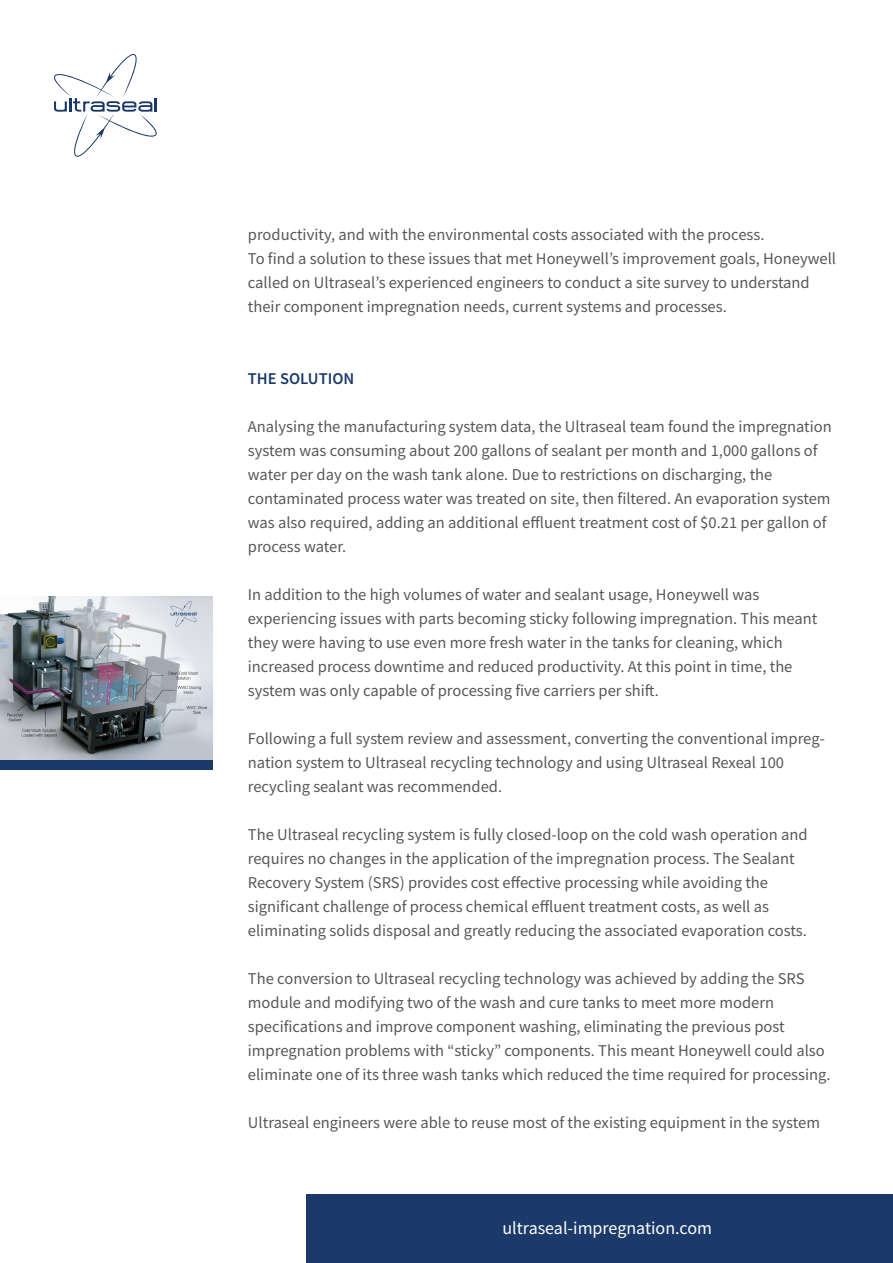
<style>
.page{position:relative;width:893px;height:1263px;background:#fff}
.page>*{position:absolute;margin:0;border:0;box-sizing:border-box;transform-origin:0 0}
.t1{font:18px "Source Sans Pro";color:#fff}
.t2{font:16.5px/24px "Source Sans Pro";color:#57585a}
.t3{font:600 16.5px "Source Sans Pro";color:#1b3a69}
</style>
<div class="page">
<img style="left:0;top:596px;width:213px;height:164px">
<svg style="left:54px;top:54px;width:103px;height:103px"></svg>
<div style="left:307px;top:1195px;width:586px;height:68px;background:#1b3a69"></div>
<div style="left:0;top:760px;width:213px;height:10px;background:#1b3a69"></div>
<p class="t2" style="left:248px;top:222px;width:518px">productivity, and with the environmental costs associated with the process.</p>
<p class="t2" style="left:248px;top:246px;width:590px">To find a solution to these issues that met Honeywell’s improvement goals, Honeywell called on Ultraseal’s experienced engineers to conduct a site survey to understand their component impregnation needs, current systems and processes.</p>
<p class="t3" style="left:248px;top:368px;width:108px">THE SOLUTION</p>
<p class="t2" style="left:248px;top:414px;width:585px">Analysing the manufacturing system data, the Ultraseal team found the impregnation system was consuming about 200 gallons of sealant per month and 1,000 gallons of water per day on the wash tank alone. Due to restrictions on discharging, the</p>
<p class="t2" style="left:248px;top:486px;width:584px">contaminated process water was treated on site, then filtered. An evaporation system was also required, adding an additional effluent treatment cost of $0.21 per gallon of process water.</p>
<p class="t2" style="left:248px;top:582px;width:513px">In addition to the high volumes of water and sealant usage, Honeywell was</p>
<p class="t2" style="left:248px;top:606px;width:571px">experiencing issues with parts becoming sticky following impregnation. This meant they were having to use even more fresh water in the tanks for cleaning, which</p>
<p class="t2" style="left:248px;top:654px;width:546px">increased process downtime and reduced productivity. At this point in time, the</p>
<p class="t2" style="left:248px;top:678px;width:413px">system was only capable of processing five carriers per shift.</p>
<p class="t2" style="left:248px;top:726px;width:578px">Following a full system review and assessment, converting the conventional impreg&shy;nation system to Ultraseal recycling technology and using Ultraseal Rexeal 100</p>
<p class="t2" style="left:248px;top:774px;width:256px">recycling sealant was recommended.</p>
<p class="t2" style="left:248px;top:822px;width:561px">The Ultraseal recycling system is fully closed-loop on the cold wash operation and requires no changes in the application of the impregnation process. The Sealant</p>
<p class="t2" style="left:248px;top:870px;width:522px">Recovery System (SRS) provides cost effective processing while avoiding the</p>
<p class="t2" style="left:248px;top:894px;width:523px">significant challenge of process chemical effluent treatment costs, as well as</p>
<p class="t2" style="left:248px;top:918px;width:560px">eliminating solids disposal and greatly reducing the associated evaporation costs.</p>
<p class="t2" style="left:248px;top:966px;width:558px">The conversion to Ultraseal recycling technology was achieved by adding the SRS module and modifying two of the wash and cure tanks to meet more modern</p>
<p class="t2" style="left:248px;top:1014px;width:538px">specifications and improve component washing, eliminating the previous post</p>
<p class="t2" style="left:248px;top:1038px;width:584px">impregnation problems with “sticky” components. This meant Honeywell could also eliminate one of its three wash tanks which reduced the time required for processing.</p>
<p class="t2" style="left:248px;top:1110px;width:574px">Ultraseal engineers were able to reuse most of the existing equipment in the system</p>
<p class="t1" style="left:502px;top:1216px;width:211px">ultraseal-impregnation.com</p>
</div>
